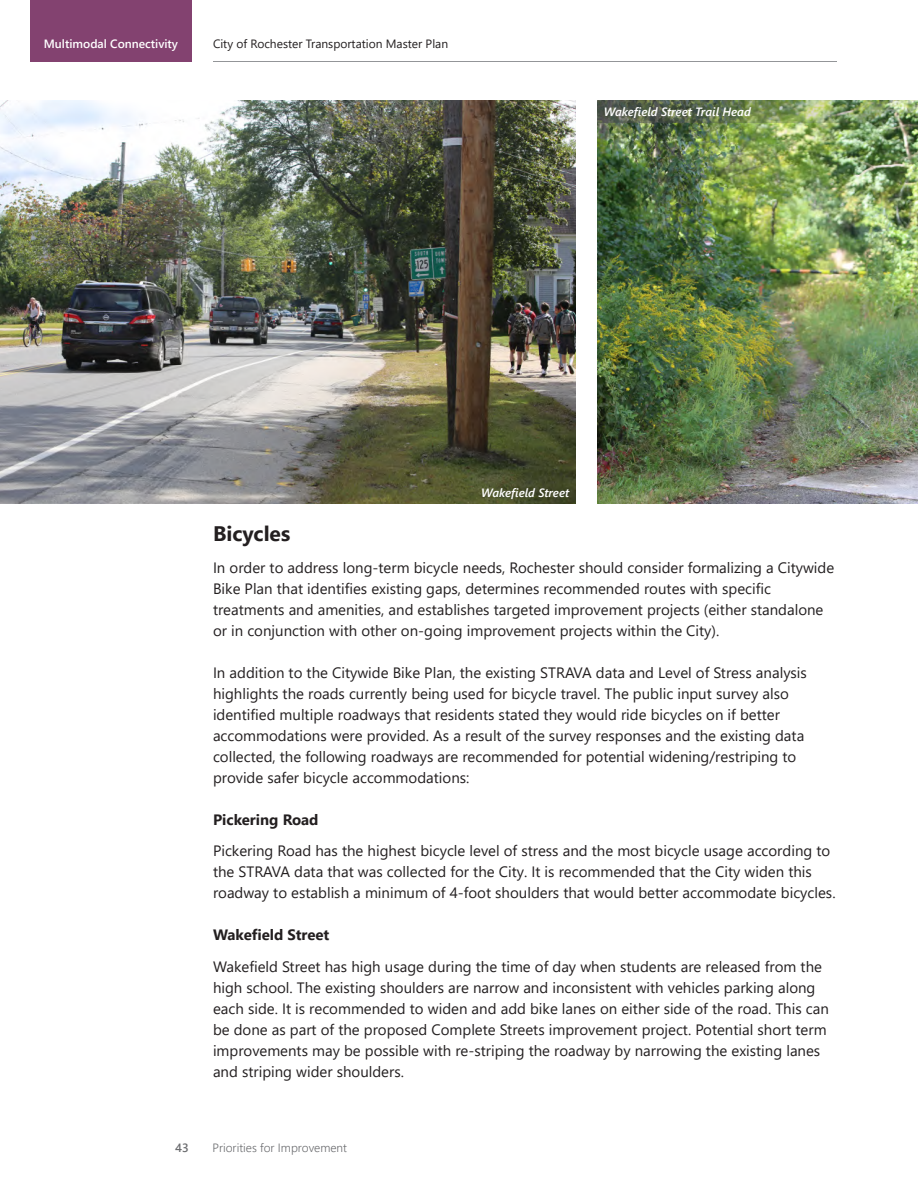
<style>
.page{position:relative;width:918px;height:1188px;background:#fff}
.page>*{position:absolute;margin:0;border:0;box-sizing:border-box;transform-origin:0 0}
.Heading_2{font:700 21px "Segoe UI";color:#231f20}
.Body_Text_No_Indent{font:15px/21px "Segoe UI";color:#231f20}
.Heading_4{font:700 15px "Segoe UI";color:#231f20}
.Caption_Overlay_on_I{font:italic 600 12px "Segoe UI";color:#fff}
.t1{font:12px "Segoe UI";color:#231f20}
.t2{font:300 12px "Segoe UI";color:#6c6d70}
.Paragraph_Style_1{font:600 12px "Segoe UI";color:#fff}
.t3{font:600 12px "Segoe UI";color:#6c6d70}
</style>
<div class="page">
<div style="left:30px;top:0;width:162px;height:62px;background:#834270"></div>
<img style="left:0;top:100px;width:576px;height:403px">
<img style="left:597px;top:100px;width:321px;height:403px">
<img style="left:597px;top:100px;width:318px;height:23px">
<hr style="left:213px;top:61px;width:624px;height:1px;background:#939598">
<p class="Paragraph_Style_1" style="left:44px;top:33px;width:136px">Multimodal Connectivity</p>
<p class="t1" style="left:213px;top:32px;width:237px">City of Rochester Transportation Master Plan</p>
<p class="Caption_Overlay_on_I" style="left:604px;top:102px;width:149px">Wakefield Street Trail Head</p>
<p class="Caption_Overlay_on_I" style="left:481px;top:483px;width:90px">Wakefield Street</p>
<p class="Heading_2" style="left:213px;top:514px;width:79px">Bicycles</p>
<p class="Body_Text_No_Indent" style="left:213px;top:556px;width:623px">In order to address long-term bicycle needs, Rochester should consider formalizing a Citywide Bike Plan that identifies existing gaps, determines recommended routes with specific treatments and amenities, and establishes targeted improvement projects (either standalone or in conjunction with other on-going improvement projects within the City).</p>
<p class="Body_Text_No_Indent" style="left:213px;top:661px;width:595px">In addition to the Citywide Bike Plan, the existing STRAVA data and Level of Stress analysis highlights the roads currently being used for bicycle travel. The public input survey also identified multiple roadways that residents stated they would ride bicycles on if better accommodations were provided. As a result of the survey responses and the existing data collected, the following roadways are recommended for potential widening/restriping to provide safer bicycle accommodations:</p>
<p class="Heading_4" style="left:213px;top:805px;width:107px">Pickering Road</p>
<p class="Body_Text_No_Indent" style="left:213px;top:839px;width:624px">Pickering Road has the highest bicycle level of stress and the most bicycle usage according to the STRAVA data that was collected for the City. It is recommended that the City widen this roadway to establish a minimum of 4-foot shoulders that would better accommodate bicycles.</p>
<p class="Heading_4" style="left:213px;top:921px;width:118px">Wakefield Street</p>
<p class="Body_Text_No_Indent" style="left:213px;top:955px;width:617px">Wakefield Street has high usage during the time of day when students are released from the high school. The existing shoulders are narrow and inconsistent with vehicles parking along each side. It is recommended to widen and add bike lanes on either side of the road. This can be done as part of the proposed Complete Streets improvement project. Potential short term improvements may be possible with re-striping the roadway by narrowing the existing lanes and striping wider shoulders.</p>
<p class="t3" style="left:175px;top:1136px;width:15px">43</p>
<p class="t2" style="left:212px;top:1136px;width:136px">Priorities for Improvement</p>
</div>
